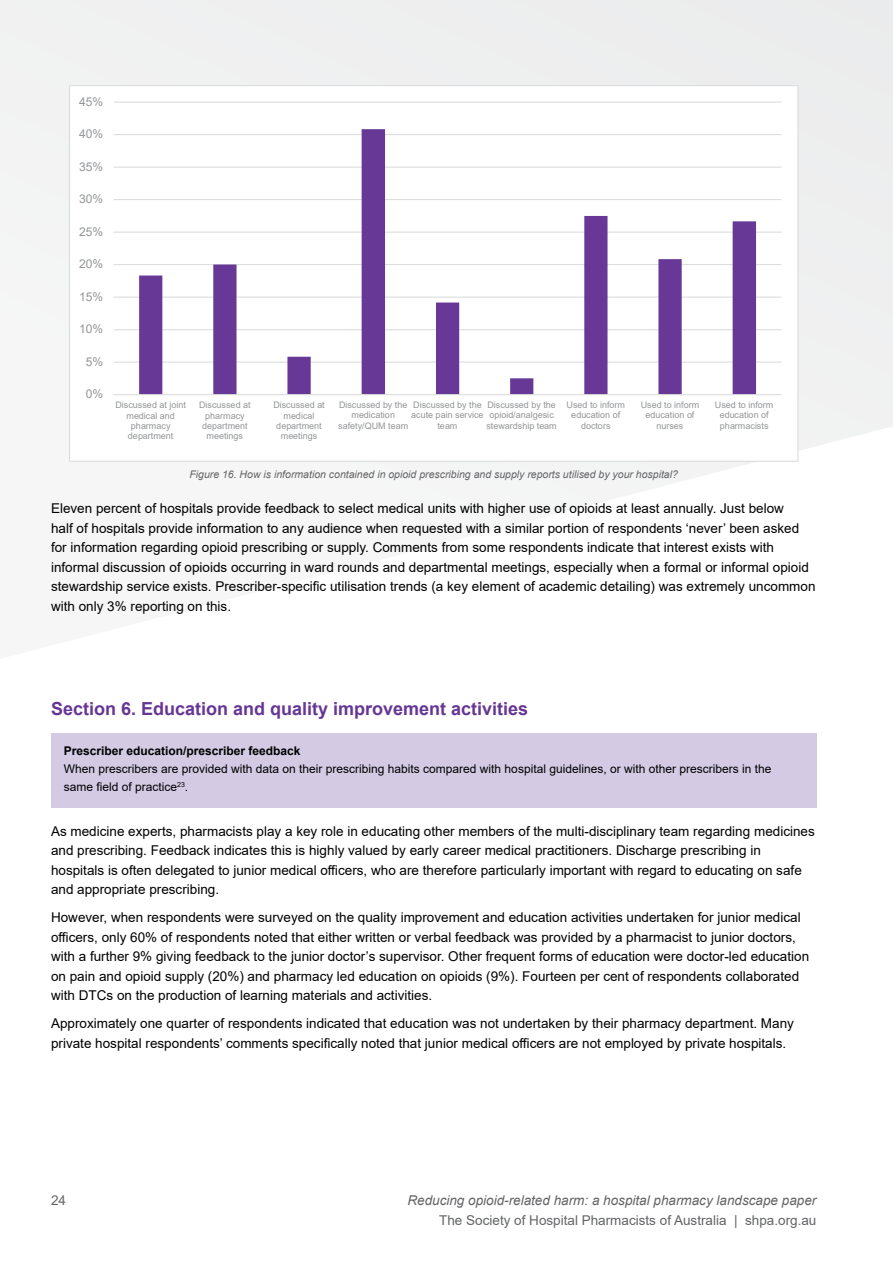
<style>
.page{position:relative;width:893px;height:1263px;background:#fff}
.page>*{position:absolute;margin:0;border:0;box-sizing:border-box;transform-origin:0 0}
.t1{font:700 18px "Arial";color:#663695}
.t2{font:13.5px/19.5px "Arial";color:#000}
.t3{font:italic 13.5px "Arial";color:#636466}
.t4{font:13.5px "Arial";color:#636466}
.t5{font:12px/18px "Arial";color:#000}
.t6{font:700 12px "Arial";color:#000}
.t7{font:12px "Arial";letter-spacing:-.005em;color:#939597}
.t8{font:italic 10.5px "Arial";color:#636466}
.t9{font:9px/10.4px "Arial";color:#939597;text-align:center}
</style>
<div class="page">
<svg style="left:0;top:0;width:893px;height:514px"></svg>
<div style="left:51px;top:733px;width:765px;height:75px;background:#d4cae4"></div>
<div style="left:70px;top:86px;width:728px;height:375px;background:#fff"></div>
<hr style="left:114px;top:362px;width:667px;height:1px;background:#dcddde">
<hr style="left:114px;top:329px;width:667px;height:1px;background:#dcddde">
<hr style="left:114px;top:297px;width:667px;height:1px;background:#dcddde">
<hr style="left:114px;top:264px;width:667px;height:1px;background:#dcddde">
<hr style="left:114px;top:232px;width:667px;height:1px;background:#dcddde">
<hr style="left:114px;top:199px;width:667px;height:1px;background:#dcddde">
<hr style="left:114px;top:167px;width:667px;height:1px;background:#dcddde">
<hr style="left:114px;top:134px;width:667px;height:1px;background:#dcddde">
<hr style="left:114px;top:102px;width:667px;height:1px;background:#dcddde">
<svg style="left:139px;top:129px;width:617px;height:265px"></svg>
<hr style="left:114px;top:394px;width:667px;height:1px;background:#dcddde">
<p class="t7" style="left:79px;top:93px;width:26px">45%</p>
<p class="t7" style="left:79px;top:126px;width:26px">40%</p>
<p class="t7" style="left:79px;top:158px;width:26px">35%</p>
<p class="t7" style="left:79px;top:191px;width:26px">30%</p>
<p class="t7" style="left:79px;top:223px;width:26px">25%</p>
<p class="t7" style="left:79px;top:256px;width:26px">20%</p>
<p class="t7" style="left:79px;top:288px;width:26px">15%</p>
<p class="t7" style="left:79px;top:321px;width:26px">10%</p>
<p class="t7" style="left:86px;top:353px;width:19px">5%</p>
<p class="t7" style="left:86px;top:386px;width:19px">0%</p>
<p class="t9" style="left:115px;top:400px;width:72px">Discussed at joint medical and pharmacy department</p>
<p class="t9" style="left:199px;top:400px;width:53px">Discussed at pharmacy department meetings</p>
<p class="t9" style="left:273px;top:400px;width:53px">Discussed at medical department meetings</p>
<p class="t9" style="left:338px;top:400px;width:71px">Discussed by the medication safety/QUM team</p>
<p class="t9" style="left:411px;top:400px;width:74px">Discussed by the acute pain service team</p>
<p class="t9" style="left:486px;top:400px;width:72px">Discussed by the opioid/analgesic stewardship team</p>
<p class="t9" style="left:567px;top:400px;width:60px">Used to inform education of doctors</p>
<p class="t9" style="left:641px;top:400px;width:60px">Used to inform education of nurses</p>
<p class="t9" style="left:715px;top:400px;width:60px">Used to inform education of pharmacists</p>
<p class="t8" style="left:189px;top:467px;width:490px">Figure 16. How is information contained in opioid prescribing and supply reports utilised by your hospital?</p>
<p class="t2" style="left:51px;top:499px;width:766px">Eleven percent of hospitals provide feedback to select medical units with higher use of opioids at least annually. Just below<br>half of hospitals provide information to any audience when requested with a similar portion of respondents ‘never’ been asked for information regarding opioid prescribing or supply. Comments from some respondents indicate that interest exists with informal discussion of opioids occurring in ward rounds and departmental meetings, especially when a formal or informal opioid stewardship service exists. Prescriber-specific utilisation trends (a key element of academic detailing) was extremely uncommon with only 3% reporting on this.</p>
<h1 class="t1" style="left:51px;top:696px;width:479px">Section 6. Education and quality improvement activities</h1>
<p class="t6" style="left:64px;top:742px;width:238px">Prescriber education/prescriber feedback</p>
<p class="t5" style="left:64px;top:759px;width:709px">When prescribers are provided with data on their prescribing habits compared with hospital guidelines, or with other prescribers in the same field of practice<sup>23</sup>.</p>
<p class="t2" style="left:51px;top:821px;width:765px">As medicine experts, pharmacists play a key role in educating other members of the multi-disciplinary team regarding medicines and prescribing. Feedback indicates this is highly valued by early career medical practitioners. Discharge prescribing in hospitals is often delegated to junior medical officers, who are therefore particularly important with regard to educating on safe and appropriate prescribing.</p>
<p class="t2" style="left:51px;top:908px;width:760px">However, when respondents were surveyed on the quality improvement and education activities undertaken for junior medical officers, only 60% of respondents noted that either written or verbal feedback was provided by a pharmacist to junior doctors, with a further 9% giving feedback to the junior doctor’s supervisor. Other frequent forms of education were doctor-led education on pain and opioid supply (20%) and pharmacy led education on opioids (9%). Fourteen per cent of respondents collaborated with DTCs on the production of learning materials and activities.</p>
<p class="t2" style="left:51px;top:1014px;width:744px">Approximately one quarter of respondents indicated that education was not undertaken by their pharmacy department. Many private hospital respondents’ comments specifically noted that junior medical officers are not employed by private hospitals.</p>
<p class="t4" style="left:51px;top:1191px;width:17px">24</p>
<p class="t3" style="left:407px;top:1191px;width:410px">Reducing opioid-related harm: a hospital pharmacy landscape paper</p>
<p class="t4" style="left:439px;top:1210px;width:379px">The Society of Hospital Pharmacists of Australia | shpa.org.au</p>
</div>
